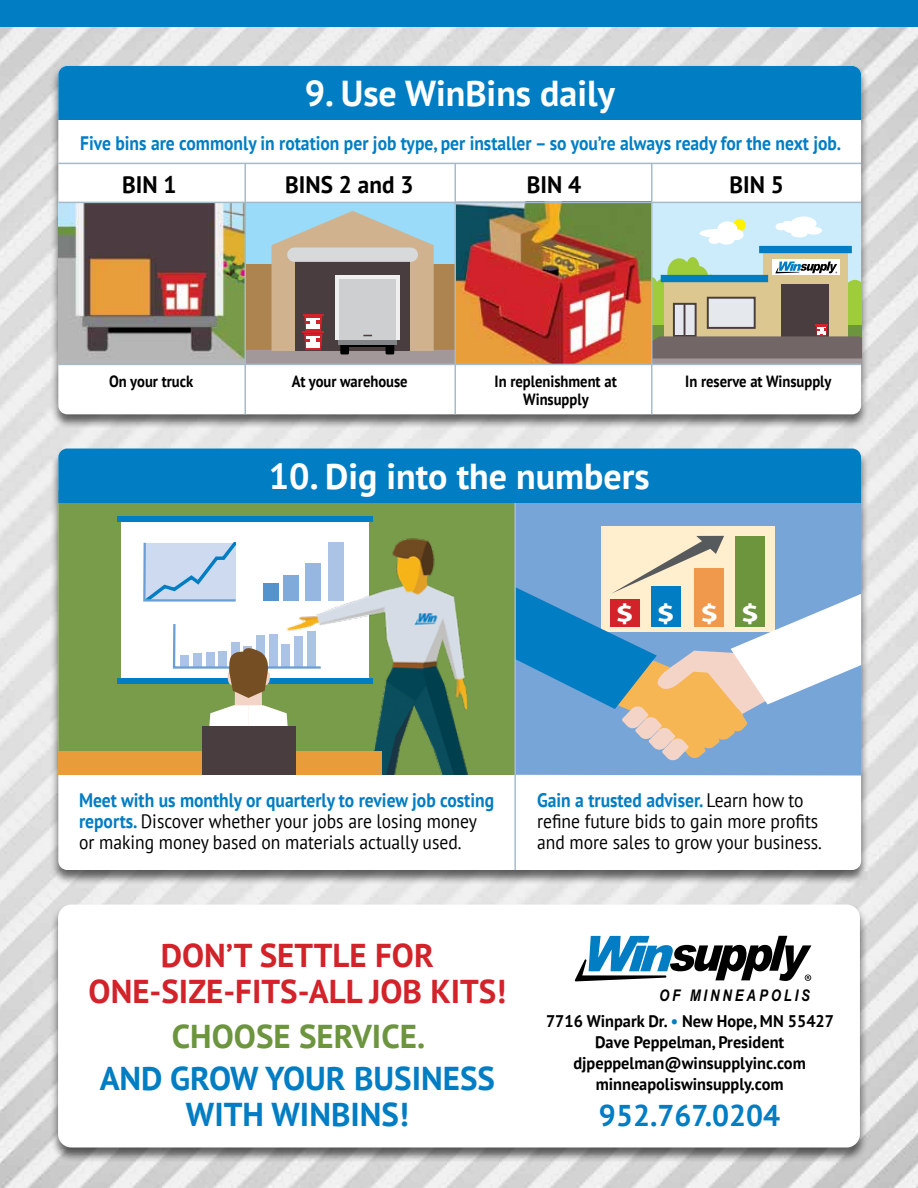
<style>
.page{position:relative;width:918px;height:1188px;background:#fff}
.page>*{position:absolute;margin:0;border:0;box-sizing:border-box;transform-origin:0 0}
.t1{font:700 36px "PT Sans";color:#fff}
.t2{font:700 33px/36px "PT Sans";color:#d2232a;text-align:center}
.t3{font:700 33px/36px "PT Sans";color:#007dc3;text-align:center}
.t4{font:700 33px "PT Sans";color:#6c953e}
.t5{font:700 30px "PT Sans";color:#007dc3}
.t6{font:700 25.65px "Myriad Pro";color:#fff;scale:1.26 1}
.t7{font:700 23.85px "PT Sans";color:#000}
.t8{font:19.5px/21px "PT Sans";color:#000;scale:.9 1}
.t9{font:700 19.5px "PT Sans";color:#007dc3;scale:.9 1}
.t10{font:700 16.8px/21px "PT Sans";color:#000;text-align:center}
.t11{font:700 16.2px/17.9px "PT Sans";color:#000;text-align:center;scale:.9 1}
.t12{font:italic 700 16.05px "Arial Narrow";letter-spacing:.18em;color:#000}
.t13{font:italic 12.3px "Arial Narrow";letter-spacing:.04em;color:#000}
.s1{font-weight:700;color:#007dc3}
.s2{color:#007dc3}
</style>
<div class="page">
<img style="left:0;top:27px;width:918px;height:1161px">
<div style="left:50px;top:65px;width:819px;height:364px;background:#000;opacity:.6"></div>
<div style="left:58px;top:66px;width:803px;height:348px;background:#fff;border-radius:9px"></div>
<div style="left:243px;top:203px;width:216px;height:161px;background:#9adbf9"></div>
<div style="left:243px;top:264px;width:216px;height:94px;background:#ad844f"></div>
<div style="left:243px;top:350px;width:216px;height:14px;background:#a39899"></div>
<div style="left:652px;top:203px;width:209px;height:162px;background:#ccecfc"></div>
<div style="left:733px;top:219px;width:13px;height:12px;background:#fff200;border-radius:50%"></div>
<svg style="left:667px;top:258px;width:24px;height:30px"></svg>
<div style="left:686px;top:257px;width:14px;height:25px;background:#9fcc3b;border-radius:50%"></div>
<svg style="left:763px;top:253px;width:85px;height:9px"></svg>
<div style="left:759px;top:246px;width:93px;height:7px;background:#007dc3"></div>
<div style="left:772px;top:259px;width:68px;height:16px;background:#fff"></div>
<div style="left:699px;top:229px;width:41px;height:9px;background:#fff;border-radius:50%"></div>
<div style="left:709px;top:236px;width:12px;height:8px;background:#fff;border-radius:50%"></div>
<div style="left:718px;top:235px;width:17px;height:10px;background:#fff;border-radius:50%"></div>
<div style="left:731px;top:229px;width:13px;height:11px;background:#fff;border-radius:50%"></div>
<div style="left:718px;top:221px;width:19px;height:16px;background:#fff;border-radius:50%"></div>
<div style="left:776px;top:223px;width:10px;height:7px;background:#fff;border-radius:50%"></div>
<div style="left:784px;top:224px;width:31px;height:10px;background:#fff;border-radius:50%"></div>
<div style="left:791px;top:217px;width:25px;height:14px;background:#fff;border-radius:50%"></div>
<div style="left:782px;top:221px;width:12px;height:9px;background:#fff;border-radius:50%"></div>
<div style="left:791px;top:231px;width:16px;height:6px;background:#fff;border-radius:50%"></div>
<div style="left:805px;top:227px;width:17px;height:8px;background:#fff;border-radius:50%"></div>
<svg style="left:652px;top:359px;width:209px;height:5px"></svg>
<hr style="left:58px;top:163px;width:803px;height:1px;background:#a6bbca">
<img style="left:58px;top:203px;width:186px;height:161px">
<img style="left:456px;top:203px;width:195px;height:161px">
<hr style="left:58px;top:202px;width:803px;height:1px;background:#a6bbca">
<hr style="left:244px;top:163px;width:2px;height:251px;background:#a6bbca">
<hr style="left:454px;top:163px;width:2px;height:251px;background:#a6bbca">
<hr style="left:651px;top:163px;width:1px;height:251px;background:#a6bbca">
<hr style="left:58px;top:364px;width:803px;height:1px;background:#a6bbca">
<div style="left:58px;top:66px;width:803px;height:54px;background:#007dc3"></div>
<svg style="left:652px;top:262px;width:209px;height:97px;background:#9c9d85"></svg>
<div style="left:340px;top:343px;width:9px;height:11px;background:#000;border-radius:2px"></div>
<div style="left:386px;top:343px;width:8px;height:11px;background:#000;border-radius:2px"></div>
<svg style="left:272px;top:211px;width:162px;height:140px;background:#aba39b"></svg>
<div style="left:50px;top:903px;width:818px;height:259px;background:#000;opacity:.6"></div>
<div style="left:58px;top:904px;width:802px;height:244px;background:#fff;border-radius:13px"></div>
<div style="left:0;top:0;width:918px;height:27px;background:#007dc3"></div>
<svg style="left:575px;top:936px;width:236px;height:45px"></svg>
<div style="left:50px;top:447px;width:819px;height:438px;background:#000;opacity:.6"></div>
<div style="left:58px;top:449px;width:803px;height:421px;background:#fff;border-radius:9px"></div>
<div style="left:516px;top:503px;width:345px;height:273px;background:#77a5d8"></div>
<svg style="left:516px;top:527px;width:345px;height:236px;background:#9ab3c1"></svg>
<div style="left:58px;top:490px;width:457px;height:285px;background:#799c4a"></div>
<div style="left:121px;top:518px;width:248px;height:163px;background:#fff"></div>
<div style="left:117px;top:517px;width:256px;height:5px;background:#007dc3"></div>
<div style="left:117px;top:678px;width:256px;height:6px;background:#007dc3"></div>
<div style="left:263px;top:584px;width:15px;height:17px;background:#5394cf"></div>
<svg style="left:143px;top:542px;width:93px;height:60px;background:#b9d0eb"></svg>
<img style="left:283px;top:538px;width:185px;height:237px">
<div style="left:58px;top:751px;width:324px;height:24px;background:#e99d3a"></div>
<svg style="left:172px;top:622px;width:151px;height:130px"></svg>
<div style="left:203px;top:726px;width:93px;height:49px;background:#4a3d3f"></div>
<hr style="left:514px;top:488px;width:2px;height:382px;background:#a6bbca">
<div style="left:58px;top:448px;width:803px;height:55px;background:#007dc3"></div>
<h1 class="t1" style="left:305px;top:70px;width:312px">9. Use WinBins daily</h1>
<p class="t9" style="left:80px;top:130px;width:847px">Five bins are commonly in rotation per job type, per installer – so you’re always ready for the next job.</p>
<p class="t7" style="left:122px;top:168px;width:56px">BIN 1</p>
<p class="t7" style="left:285px;top:169px;width:130px">BINS 2 and 3</p>
<p class="t7" style="left:527px;top:169px;width:56px">BIN 4</p>
<p class="t7" style="left:729px;top:169px;width:56px">BIN 5</p>
<p class="t11" style="left:109px;top:372px;width:95px">On your truck</p>
<p class="t11" style="left:292px;top:372px;width:130px">At your warehouse</p>
<p class="t11" style="left:685px;top:372px;width:164px">In reserve at Winsupply</p>
<p class="t11" style="left:495px;top:372px;width:137px">In replenishment at<br>Winsupply</p>
<h1 class="t1" style="left:269px;top:452px;width:382px">10. Dig into the numbers</h1>
<h3 class="t6" style="left:616px;top:597px;width:115px">$$$$</h3>
<p class="t8" style="left:79px;top:790px;width:463px"><span class="s1">Meet with us monthly or quarterly to review job costing reports.</span> Discover whether your jobs are losing money or making money based on materials actually used.</p>
<p class="t8" style="left:537px;top:790px;width:318px"><span class="s1">Gain a trusted adviser.</span> Learn how to refine future bids to gain more profits and more sales to grow your business.</p>
<h2 class="t2" style="left:89px;top:937px;width:419px">DON’T SETTLE FOR<br>ONE-SIZE-FITS-ALL JOB KITS!</h2>
<h2 class="t4" style="left:172px;top:1014px;width:255px">CHOOSE SERVICE.</h2>
<h2 class="t3" style="left:100px;top:1060px;width:397px">AND GROW YOUR BUSINESS<br>WITH WINBINS!</h2>
<p class="t12" style="left:659px;top:983px;width:153px">OF MINNEAPOLIS</p>
<p class="t10" style="left:546px;top:1010px;width:290px">7716 Winpark Dr. <span class="s2">•</span> New Hope, MN 55427<br>Dave Peppelman, President djpeppelman@winsupplyinc.com minneapoliswinsupply.com</p>
<h3 class="t5" style="left:599px;top:1095px;width:183px">952.767.0204</h3>
<p class="t13" style="left:715px;top:1008px;width:97px">HVAC • PLUMBING</p>
</div>
